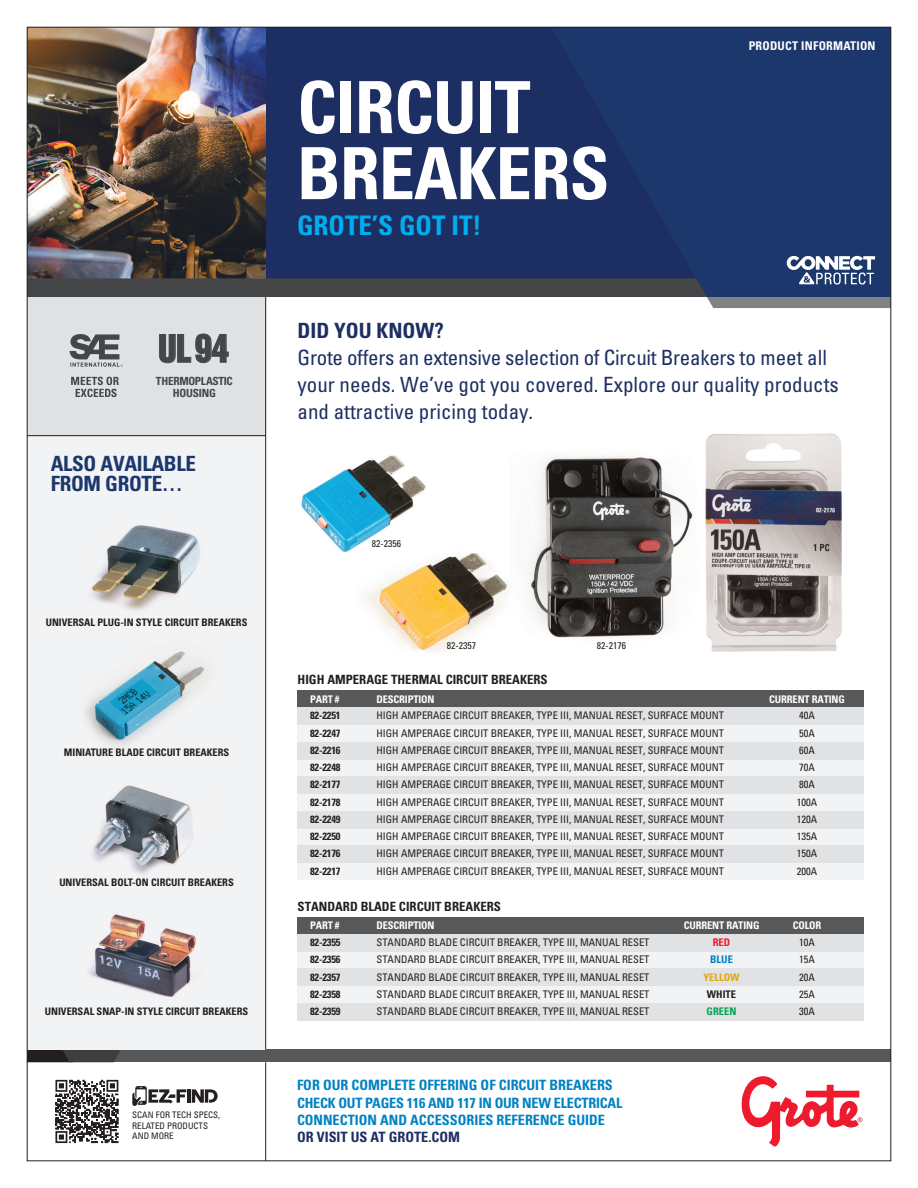
<style>
.page{position:relative;width:918px;height:1188px;background:#fff}
.page>*{position:absolute;margin:0;border:0;box-sizing:border-box;transform-origin:0 0}
.t1{font:700 condensed 72px/66px "Univers LT Std";letter-spacing:-.015em;color:#fff}
.t2{font:900 38.7px "Nimbus San Con L";color:#454647}
.t3{font:700 condensed 27px "Univers LT Std";color:#00aeef}
.t4{font:condensed 21px/27px "Univers LT Std";color:#1d2f62}
.t5{font:700 condensed 21px/20.9px "Univers LT Std";letter-spacing:-.015em;color:#1b376c}
.t6{font:700 condensed 21px "Univers LT Std";color:#1d2f62}
.t7{font:700 condensed 14.25px/17.2px "Univers LT Std";color:#0082c3}
.t8{font:700 condensed 14.25px "Univers LT Std";color:#1d2f62}
.t9{font:700 condensed 12.75px "Univers LT Std";color:#231f20}
.t10{font:700 condensed 12px "Univers LT Std";letter-spacing:.02em;color:#fff}
.t11{font:700 condensed 11.25px/12px "Univers LT Std";letter-spacing:-.02em;color:#454647;text-align:center}
.t12{font:condensed 10.5px "Univers LT Std";color:#231f20}
.t13{font:700 condensed 10.5px "Univers LT Std";letter-spacing:-.015em;color:#231f20}
.t14{font:700 condensed 10.5px "Univers LT Std";letter-spacing:-.015em;color:#fff}
.t15{font:700 condensed 10.5px "Univers LT Std";color:#e5a710}
.t16{font:700 condensed 10.5px "Univers LT Std";color:#00a54f}
.t17{font:700 condensed 10.5px "Univers LT Std";color:#007ec5}
.t18{font:700 condensed 10.5px "Univers LT Std";color:#ee1a2e}
.t19{font:700 condensed 10.35px "Univers LT Std";color:#231f20}
.t20{font:condensed 9.75px "Univers LT Std";color:#231f20}
.t21{font:condensed 9px/10.5px "Univers LT Std";color:#231f20}
.t22{font:condensed 7.05px/7.4px "Univers";letter-spacing:.015em;color:#231f20}
.t23{font:700 condensed 7.05px "Univers";letter-spacing:-.015em;color:#231f20}
</style>
<div class="page">
<div style="left:266px;top:27px;width:625px;height:270px;background:#1d2f62"></div>
<div style="left:27px;top:1050px;width:864px;height:12px;background:#57585a"></div>
<svg style="left:29px;top:1050px;width:92px;height:12px"></svg>
<svg style="left:741px;top:1076px;width:121px;height:71px"></svg>
<svg style="left:132px;top:1086px;width:54px;height:20px"></svg>
<hr style="left:187px;top:1089px;width:4px;height:14px;background:#231f20">
<svg style="left:192px;top:1089px;width:26px;height:14px"></svg>
<div style="left:27px;top:297px;width:239px;height:753px;background:#f2f3f4"></div>
<img style="left:29px;top:29px;width:237px;height:227px">
<svg style="left:55px;top:1080px;width:63px;height:63px"></svg>
<div style="left:27px;top:297px;width:239px;height:139px;background:#e0e1e3"></div>
<hr style="left:27px;top:435px;width:239px;height:1px;background:#231f20">
<svg style="left:71px;top:377px;width:48px;height:20px"></svg>
<svg style="left:70px;top:334px;width:53px;height:33px"></svg>
<div style="left:298px;top:917px;width:566px;height:17px;background:#57585a"></div>
<div style="left:298px;top:934px;width:566px;height:80px;background:#f2f3f4"></div>
<div style="left:298px;top:934px;width:566px;height:17px;background:#e1e2e4"></div>
<div style="left:298px;top:969px;width:566px;height:17px;background:#e1e2e4"></div>
<div style="left:298px;top:1003px;width:566px;height:18px;background:#e1e2e4"></div>
<div style="left:298px;top:690px;width:566px;height:17px;background:#57585a"></div>
<div style="left:298px;top:707px;width:566px;height:173px;background:#f2f3f4"></div>
<div style="left:298px;top:707px;width:566px;height:18px;background:#e1e2e4"></div>
<div style="left:298px;top:742px;width:566px;height:17px;background:#e1e2e4"></div>
<div style="left:298px;top:777px;width:566px;height:17px;background:#e1e2e4"></div>
<div style="left:298px;top:811px;width:566px;height:17px;background:#e1e2e4"></div>
<div style="left:298px;top:846px;width:566px;height:17px;background:#e1e2e4"></div>
<img style="left:365px;top:553px;width:145px;height:99px">
<img style="left:301px;top:455px;width:127px;height:99px">
<img style="left:529px;top:456px;width:181px;height:182px">
<img style="left:704px;top:433px;width:138px;height:38px">
<img style="left:710px;top:471px;width:132px;height:141px">
<img style="left:704px;top:612px;width:138px;height:40px">
<img style="left:92px;top:525px;width:108px;height:86px">
<img style="left:85px;top:651px;width:120px;height:95px">
<img style="left:92px;top:785px;width:101px;height:89px">
<img style="left:88px;top:914px;width:108px;height:83px">
<svg style="left:29px;top:256px;width:860px;height:52px"></svg>
<hr style="left:265px;top:1062px;width:1px;height:99px;background:#231f20">
<hr style="left:265px;top:297px;width:1px;height:753px;background:#231f20">
<h2 class="t2" style="left:158px;top:319px;width:73px">UL 94</h2>
<p class="t11" style="left:156px;top:375px;width:78px">THERMOPLASTIC<br>HOUSING</p>
<h3 class="t5" style="left:51px;top:453px;width:147px">ALSO AVAILABLE<br>FROM GROTE…</h3>
<p class="t19" style="left:46px;top:616px;width:203px">UNIVERSAL PLUG-IN STYLE CIRCUIT BREAKERS</p>
<p class="t19" style="left:64px;top:746px;width:167px">MINIATURE BLADE CIRCUIT BREAKERS</p>
<p class="t19" style="left:59px;top:875px;width:176px">UNIVERSAL BOLT-ON CIRCUIT BREAKERS</p>
<p class="t19" style="left:45px;top:1005px;width:205px">UNIVERSAL SNAP-IN STYLE CIRCUIT BREAKERS</p>
<p class="t23" style="left:132px;top:1109px;width:82px">SCAN CODE FOR MORE INFO</p>
<p class="t22" style="left:132px;top:1120px;width:96px">BALAYER LE CODE POUR DE PLUS<br>AMPLES RENSEIGNEMENTS</p>
<p class="t22" style="left:132px;top:1137px;width:79px">ESCANEAR CÓDIGO PARA</p>
<p class="t21" style="left:132px;top:1110px;width:90px">SCAN FOR TECH SPECS,<br>RELATED PRODUCTS<br>AND MORE</p>
<h1 class="t1" style="left:297px;top:74px;width:314px">CIRCUIT<br>BREAKERS</h1>
<h3 class="t3" style="left:297px;top:209px;width:186px">GROTE’S GOT IT!</h3>
<p class="t10" style="left:749px;top:38px;width:128px">PRODUCT INFORMATION</p>
<h3 class="t6" style="left:298px;top:318px;width:148px">DID YOU KNOW?</h3>
<h3 class="t4" style="left:298px;top:344px;width:543px">Grote offers an extensive selection of Circuit Breakers to meet all your needs. We’ve got you covered. Explore our quality products and attractive pricing today.</h3>
<p class="t20" style="left:372px;top:538px;width:31px">82-2356</p>
<p class="t20" style="left:447px;top:640px;width:31px">82-2357</p>
<p class="t20" style="left:597px;top:640px;width:31px">82-2176</p>
<p class="t9" style="left:298px;top:672px;width:252px">HIGH AMPERAGE THERMAL CIRCUIT BREAKERS</p>
<p class="t14" style="left:310px;top:692px;width:31px">PART #</p>
<p class="t14" style="left:377px;top:692px;width:59px">DESCRIPTION</p>
<p class="t14" style="left:769px;top:692px;width:77px">CURRENT RATING</p>
<p class="t13" style="left:310px;top:709px;width:32px">82-2251</p>
<p class="t12" style="left:377px;top:709px;width:349px">HIGH AMPERAGE CIRCUIT BREAKER, TYPE III, MANUAL RESET, SURFACE MOUNT</p>
<p class="t12" style="left:799px;top:709px;width:17px">40A</p>
<p class="t13" style="left:310px;top:726px;width:32px">82-2247</p>
<p class="t12" style="left:377px;top:726px;width:349px">HIGH AMPERAGE CIRCUIT BREAKER, TYPE III, MANUAL RESET, SURFACE MOUNT</p>
<p class="t12" style="left:799px;top:726px;width:17px">50A</p>
<p class="t13" style="left:310px;top:744px;width:32px">82-2216</p>
<p class="t12" style="left:377px;top:743px;width:349px">HIGH AMPERAGE CIRCUIT BREAKER, TYPE III, MANUAL RESET, SURFACE MOUNT</p>
<p class="t12" style="left:799px;top:743px;width:17px">60A</p>
<p class="t13" style="left:310px;top:761px;width:32px">82-2248</p>
<p class="t12" style="left:377px;top:761px;width:349px">HIGH AMPERAGE CIRCUIT BREAKER, TYPE III, MANUAL RESET, SURFACE MOUNT</p>
<p class="t12" style="left:799px;top:761px;width:17px">70A</p>
<p class="t13" style="left:310px;top:778px;width:32px">82-2177</p>
<p class="t12" style="left:377px;top:778px;width:349px">HIGH AMPERAGE CIRCUIT BREAKER, TYPE III, MANUAL RESET, SURFACE MOUNT</p>
<p class="t12" style="left:799px;top:778px;width:17px">80A</p>
<p class="t13" style="left:310px;top:795px;width:32px">82-2178</p>
<p class="t12" style="left:377px;top:795px;width:349px">HIGH AMPERAGE CIRCUIT BREAKER, TYPE III, MANUAL RESET, SURFACE MOUNT</p>
<p class="t12" style="left:797px;top:795px;width:22px">100A</p>
<p class="t13" style="left:310px;top:813px;width:32px">82-2249</p>
<p class="t12" style="left:377px;top:812px;width:349px">HIGH AMPERAGE CIRCUIT BREAKER, TYPE III, MANUAL RESET, SURFACE MOUNT</p>
<p class="t12" style="left:797px;top:812px;width:22px">120A</p>
<p class="t13" style="left:310px;top:830px;width:32px">82-2250</p>
<p class="t12" style="left:377px;top:830px;width:349px">HIGH AMPERAGE CIRCUIT BREAKER, TYPE III, MANUAL RESET, SURFACE MOUNT</p>
<p class="t12" style="left:797px;top:830px;width:22px">135A</p>
<p class="t13" style="left:310px;top:847px;width:32px">82-2176</p>
<p class="t12" style="left:377px;top:847px;width:349px">HIGH AMPERAGE CIRCUIT BREAKER, TYPE III, MANUAL RESET, SURFACE MOUNT</p>
<p class="t12" style="left:797px;top:847px;width:22px">150A</p>
<p class="t13" style="left:310px;top:864px;width:32px">82-2217</p>
<p class="t12" style="left:377px;top:864px;width:349px">HIGH AMPERAGE CIRCUIT BREAKER, TYPE III, MANUAL RESET, SURFACE MOUNT</p>
<p class="t12" style="left:797px;top:864px;width:22px">200A</p>
<p class="t9" style="left:298px;top:899px;width:205px">STANDARD BLADE CIRCUIT BREAKERS</p>
<p class="t14" style="left:310px;top:919px;width:31px">PART #</p>
<p class="t14" style="left:377px;top:919px;width:59px">DESCRIPTION</p>
<p class="t14" style="left:684px;top:919px;width:77px">CURRENT RATING</p>
<p class="t14" style="left:793px;top:919px;width:30px">COLOR</p>
<p class="t13" style="left:310px;top:936px;width:32px">82-2355</p>
<p class="t12" style="left:377px;top:936px;width:275px">STANDARD BLADE CIRCUIT BREAKER, TYPE III, MANUAL RESET</p>
<p class="t18" style="left:713px;top:936px;width:19px">RED</p>
<p class="t12" style="left:799px;top:936px;width:17px">10A</p>
<p class="t13" style="left:310px;top:953px;width:32px">82-2356</p>
<p class="t12" style="left:377px;top:953px;width:275px">STANDARD BLADE CIRCUIT BREAKER, TYPE III, MANUAL RESET</p>
<p class="t17" style="left:710px;top:953px;width:24px">BLUE</p>
<p class="t12" style="left:799px;top:953px;width:17px">15A</p>
<p class="t13" style="left:310px;top:970px;width:32px">82-2357</p>
<p class="t12" style="left:377px;top:970px;width:275px">STANDARD BLADE CIRCUIT BREAKER, TYPE III, MANUAL RESET</p>
<p class="t15" style="left:703px;top:970px;width:38px">YELLOW</p>
<p class="t12" style="left:799px;top:970px;width:17px">20A</p>
<p class="t13" style="left:310px;top:988px;width:32px">82-2358</p>
<p class="t12" style="left:377px;top:987px;width:275px">STANDARD BLADE CIRCUIT BREAKER, TYPE III, MANUAL RESET</p>
<p class="t13" style="left:707px;top:988px;width:31px">WHITE</p>
<p class="t12" style="left:799px;top:987px;width:17px">25A</p>
<p class="t13" style="left:310px;top:1005px;width:32px">82-2359</p>
<p class="t12" style="left:377px;top:1005px;width:275px">STANDARD BLADE CIRCUIT BREAKER, TYPE III, MANUAL RESET</p>
<p class="t16" style="left:707px;top:1005px;width:31px">GREEN</p>
<p class="t12" style="left:799px;top:1005px;width:17px">30A</p>
<h3 class="t7" style="left:297px;top:1077px;width:327px">FOR OUR COMPLETE OFFERING OF CIRCUIT BREAKERS<br>CHECK OUT PAGES 116 AND 117 IN OUR NEW ELECTRICAL<br>CONNECTION AND ACCESSORIES REFERENCE GUIDE</h3>
<h3 class="t8" style="left:297px;top:1128px;width:165px">OR VISIT US AT GROTE.COM</h3>
</div>
